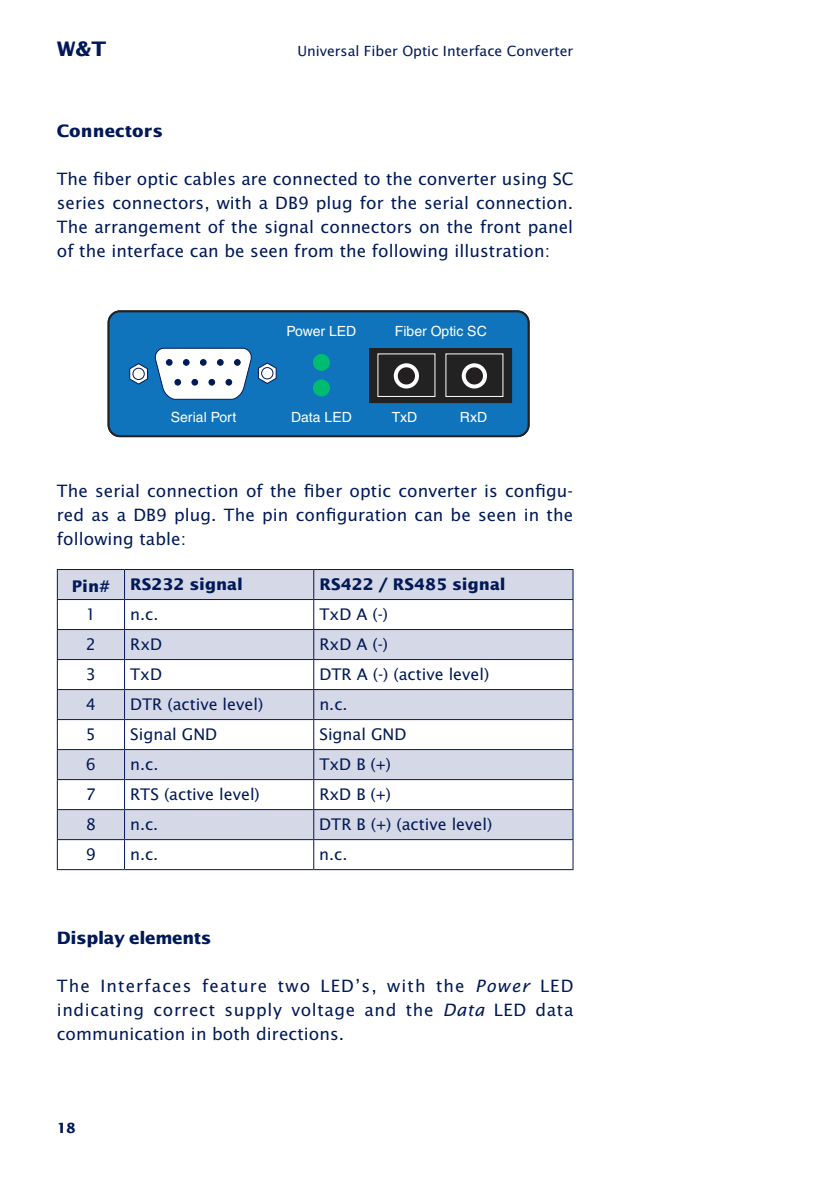
<style>
.page{position:relative;width:840px;height:1191px;background:#fff}
.page>*{position:absolute;margin:0;border:0;box-sizing:border-box;transform-origin:0 0}
.t1{font:700 20px "Lucida Sans";color:#011958}
.t2{font:17px/24px "Lucida Sans";letter-spacing:.005em;color:#011958;text-align:justify}
.t3{font:700 17px "Lucida Sans";letter-spacing:-.02em;color:#011958}
.t4{font:700 17px "Lucida Sans";letter-spacing:.005em;color:#011958}
.t5{font:16px "Lucida Sans";color:#011958}
.t6{font:700 16px "Lucida Sans";color:#011958}
.t7{font:14px "Helvetica";color:#fff}
.t8{font:14px "Lucida Sans";color:#011958}
.t9{font:700 14px "Lucida Sans";color:#011958}
.s1{font-style:italic}
</style>
<div class="page">
<svg style="left:58px;top:570px;width:514px;height:269px;fill:#d5d8e6"></svg>
<hr style="left:57px;top:599px;width:67px;height:1px;background:#011958">
<hr style="left:124px;top:599px;width:189px;height:1px;background:#011958">
<hr style="left:313px;top:599px;width:260px;height:1px;background:#011958">
<hr style="left:57px;top:629px;width:67px;height:1px;background:#011958">
<hr style="left:124px;top:629px;width:189px;height:1px;background:#011958">
<hr style="left:313px;top:629px;width:260px;height:1px;background:#011958">
<hr style="left:57px;top:659px;width:67px;height:1px;background:#011958">
<hr style="left:124px;top:659px;width:189px;height:1px;background:#011958">
<hr style="left:313px;top:659px;width:260px;height:1px;background:#011958">
<hr style="left:57px;top:689px;width:67px;height:1px;background:#011958">
<hr style="left:124px;top:689px;width:189px;height:1px;background:#011958">
<hr style="left:313px;top:689px;width:260px;height:1px;background:#011958">
<hr style="left:57px;top:719px;width:67px;height:1px;background:#011958">
<hr style="left:124px;top:719px;width:189px;height:1px;background:#011958">
<hr style="left:313px;top:719px;width:260px;height:1px;background:#011958">
<svg style="left:124px;top:570px;width:1px;height:299px"></svg>
<hr style="left:57px;top:569px;width:67px;height:1px;background:#011958">
<hr style="left:124px;top:569px;width:189px;height:1px;background:#011958">
<hr style="left:313px;top:569px;width:260px;height:1px;background:#011958">
<hr style="left:57px;top:749px;width:67px;height:1px;background:#011958">
<hr style="left:124px;top:749px;width:189px;height:1px;background:#011958">
<hr style="left:313px;top:749px;width:260px;height:1px;background:#011958">
<hr style="left:57px;top:779px;width:67px;height:1px;background:#011958">
<hr style="left:124px;top:779px;width:189px;height:1px;background:#011958">
<hr style="left:313px;top:779px;width:260px;height:1px;background:#011958">
<hr style="left:57px;top:809px;width:67px;height:1px;background:#011958">
<hr style="left:124px;top:809px;width:189px;height:1px;background:#011958">
<hr style="left:313px;top:809px;width:260px;height:1px;background:#011958">
<hr style="left:57px;top:839px;width:67px;height:1px;background:#011958">
<svg style="left:57px;top:570px;width:1px;height:299px"></svg>
<hr style="left:124px;top:839px;width:189px;height:1px;background:#011958">
<hr style="left:313px;top:839px;width:260px;height:1px;background:#011958">
<svg style="left:313px;top:570px;width:1px;height:299px"></svg>
<svg style="left:572px;top:570px;width:1px;height:299px"></svg>
<hr style="left:57px;top:869px;width:67px;height:1px;background:#011958">
<hr style="left:124px;top:869px;width:189px;height:1px;background:#011958">
<hr style="left:313px;top:869px;width:260px;height:1px;background:#011958">
<div style="left:108px;top:311px;width:420px;height:125px;background:#1074bc;border-radius:11px"></div>
<div style="left:107px;top:310px;width:422px;height:127px;border:2px solid #222;border-radius:11px"></div>
<div style="left:313px;top:354px;width:17px;height:17px;background:#00bb72;border-radius:50%"></div>
<div style="left:313px;top:379px;width:17px;height:17px;background:#00bb72;border-radius:50%"></div>
<svg style="left:129px;top:347px;width:148px;height:53px"></svg>
<div style="left:133px;top:368px;width:11px;height:11px;background:#fff;border-radius:50%"></div>
<div style="left:132px;top:368px;width:13px;height:12px;border:1px solid #011958;border-radius:50%"></div>
<div style="left:369px;top:348px;width:142px;height:54px;background:#222"></div>
<div style="left:369px;top:348px;width:143px;height:55px;border:1px solid #222"></div>
<div style="left:377px;top:353px;width:58px;height:44px;border:1px solid #fff"></div>
<svg style="left:395px;top:365px;width:22px;height:21px"></svg>
<div style="left:393px;top:363px;width:26px;height:25px;border:4px solid #fff;border-radius:50%"></div>
<div style="left:445px;top:353px;width:58px;height:44px;border:1px solid #fff"></div>
<svg style="left:463px;top:365px;width:21px;height:21px"></svg>
<div style="left:461px;top:363px;width:25px;height:25px;border:4px solid #fff;border-radius:50%"></div>
<p class="t1" style="left:57px;top:37px;width:51px">W&amp;T</p>
<p class="t8" style="left:297px;top:42px;width:277px">Universal Fiber Optic Interface Converter</p>
<p class="t4" style="left:57px;top:121px;width:108px">Connectors</p>
<p class="t2" style="left:57px;top:166px;width:518px">The fiber optic cables are connected to the converter using SC series connectors, with a DB9 plug for the serial connection.<br>The arrangement of the signal connectors on the front panel of the interface can be seen from the following illustration:</p>
<p class="t7" style="left:171px;top:409px;width:67px">Serial Port</p>
<p class="t7" style="left:286px;top:322px;width:71px">Power LED</p>
<p class="t7" style="left:394px;top:322px;width:93px">Fiber Optic SC</p>
<p class="t7" style="left:291px;top:409px;width:62px">Data LED</p>
<p class="t7" style="left:391px;top:409px;width:27px">TxD</p>
<p class="t7" style="left:459px;top:409px;width:29px">RxD</p>
<p class="t2" style="left:57px;top:478px;width:517px">The serial connection of the fiber optic converter is configu&shy;red as a DB9 plug. The pin configuration can be seen in the following table:</p>
<p class="t6" style="left:72px;top:577px;width:40px">Pin#</p>
<p class="t6" style="left:130px;top:575px;width:114px">RS232 signal</p>
<p class="t6" style="left:319px;top:575px;width:188px">RS422 / RS485 signal</p>
<p class="t5" style="left:86px;top:604px;width:12px">1</p>
<p class="t5" style="left:130px;top:604px;width:30px">n.c.</p>
<p class="t5" style="left:319px;top:604px;width:70px">TxD A (-)</p>
<p class="t5" style="left:86px;top:634px;width:12px">2</p>
<p class="t5" style="left:130px;top:634px;width:33px">RxD</p>
<p class="t5" style="left:319px;top:634px;width:70px">RxD A (-)</p>
<p class="t5" style="left:86px;top:664px;width:12px">3</p>
<p class="t5" style="left:130px;top:664px;width:33px">TxD</p>
<p class="t5" style="left:319px;top:664px;width:171px">DTR A (-) (active level)</p>
<p class="t5" style="left:86px;top:694px;width:12px">4</p>
<p class="t5" style="left:130px;top:694px;width:134px">DTR (active level)</p>
<p class="t5" style="left:319px;top:694px;width:30px">n.c.</p>
<p class="t5" style="left:86px;top:724px;width:12px">5</p>
<p class="t5" style="left:130px;top:724px;width:89px">Signal GND</p>
<p class="t5" style="left:319px;top:724px;width:89px">Signal GND</p>
<p class="t5" style="left:86px;top:754px;width:12px">6</p>
<p class="t5" style="left:130px;top:754px;width:30px">n.c.</p>
<p class="t5" style="left:319px;top:754px;width:73px">TxD B (+)</p>
<p class="t5" style="left:86px;top:784px;width:12px">7</p>
<p class="t5" style="left:130px;top:784px;width:131px">RTS (active level)</p>
<p class="t5" style="left:319px;top:784px;width:73px">RxD B (+)</p>
<p class="t5" style="left:86px;top:814px;width:12px">8</p>
<p class="t5" style="left:130px;top:814px;width:30px">n.c.</p>
<p class="t5" style="left:319px;top:814px;width:174px">DTR B (+) (active level)</p>
<p class="t5" style="left:86px;top:844px;width:12px">9</p>
<p class="t5" style="left:130px;top:844px;width:30px">n.c.</p>
<p class="t5" style="left:319px;top:844px;width:30px">n.c.</p>
<p class="t3" style="left:57px;top:928px;width:156px">Display elements</p>
<p class="t2" style="left:57px;top:973px;width:518px">The Interfaces feature two LED’s, with the <span class="s1">Power</span> LED indicating correct supply voltage and the <span class="s1">Data</span> LED data communication in both directions.</p>
<p class="t9" style="left:57px;top:1119px;width:21px">18</p>
</div>
